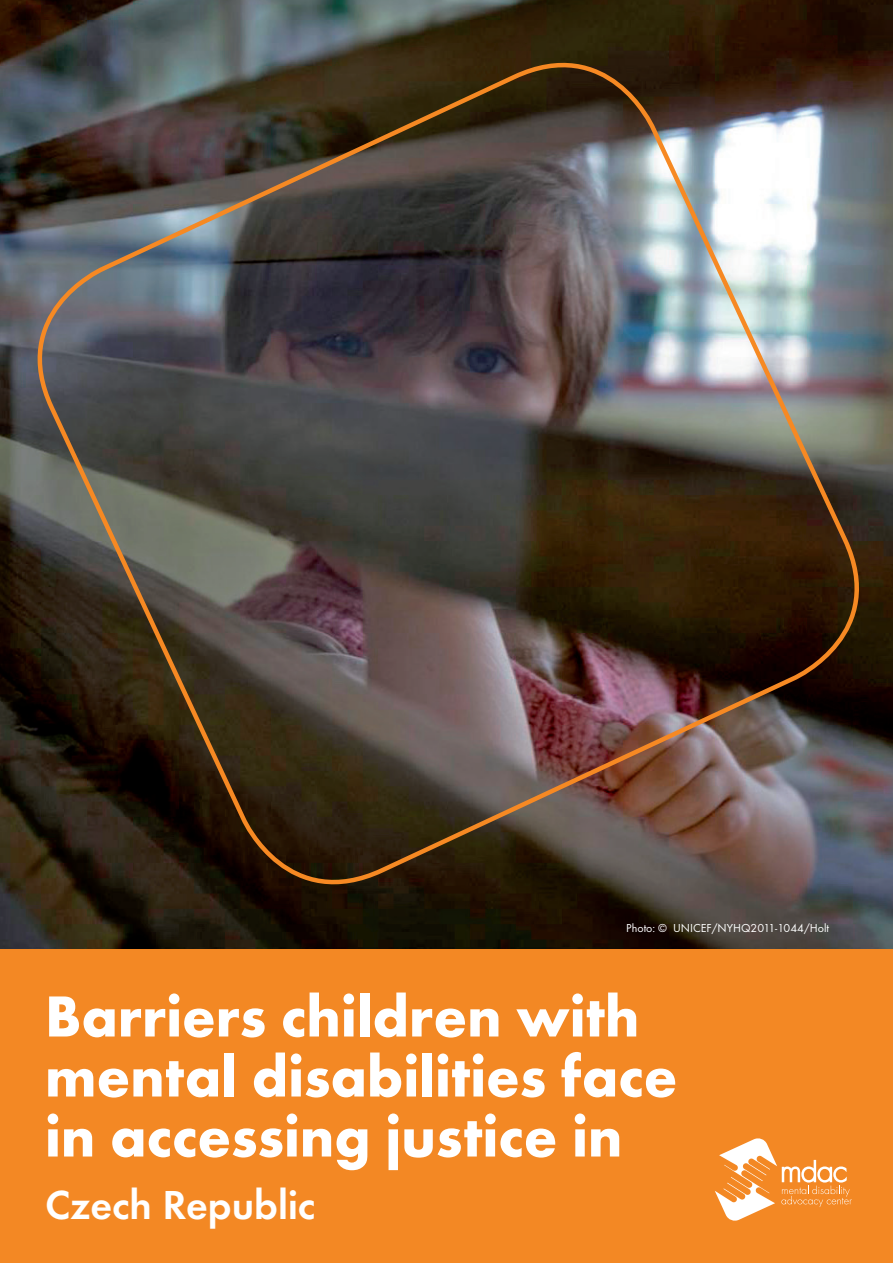
<style>
.page{position:relative;width:893px;height:1263px;background:#f38824}
.page>*{position:absolute;margin:0;border:0;box-sizing:border-box;transform-origin:0 0}
.t1{font:700 60px/60px "Futura TOT";color:#fff}
.t2{font:600 42px "Futura TOT";color:#fff}
.t3{font:12px "Futura TOT";color:#fff}
</style>
<div class="page">
<img style="left:0;top:0;width:893px;height:948px">
<svg style="left:715px;top:1138px;width:137px;height:83px"></svg>
<img style="left:8px;top:33px;width:880px;height:881px">
<p class="t3" style="left:626px;top:921px;width:204px">Photo: © UNICEF/NYHQ2011-1044/Holt</p>
<p class="t1" style="left:45px;top:985px;width:634px">Barriers children with mental disabilities face in accessing justice in</p>
<p class="t2" style="left:45px;top:1179px;width:272px">Czech Republic</p>
</div>
